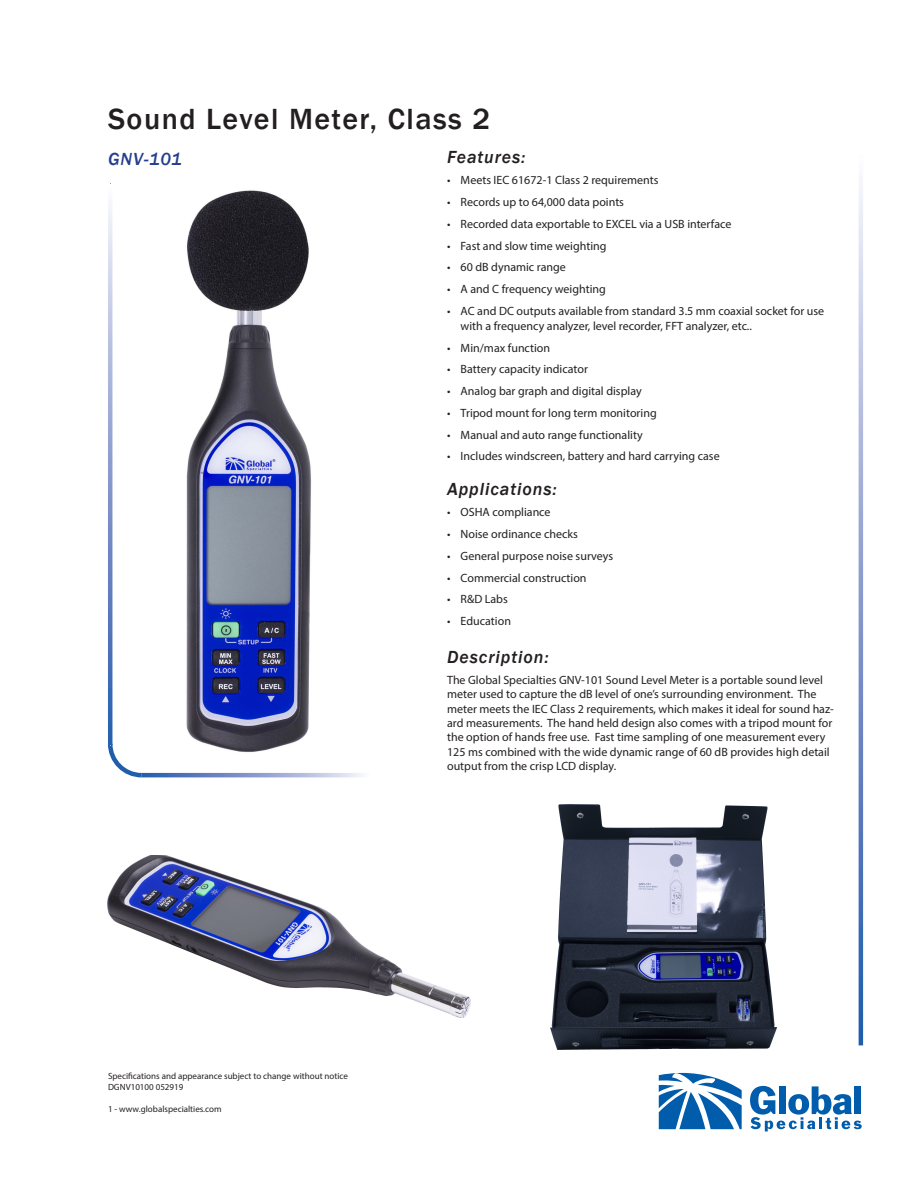
<style>
.page{position:relative;width:918px;height:1188px;background:#fff}
.page>*{position:absolute;margin:0;border:0;box-sizing:border-box;transform-origin:0 0}
.t1{font:500 30px "Franklin Gothic";letter-spacing:.05em;color:#231f20}
.Paragraph_Style_1{font:italic 500 18px "Franklin Gothic";letter-spacing:.05em;color:#231f20}
.t2{font:italic 500 18px "Franklin Gothic";letter-spacing:.04em;color:#253f8e}
.t3{font:12px/14.4px "Myriad Pro";color:#231f20}
.Paragraph_Style_1-2{font:9px "Myriad Pro";color:#231f20}
</style>
<div class="page">
<svg style="left:859px;top:186px;width:4px;height:859px"></svg>
<svg style="left:108px;top:739px;width:38px;height:39px"></svg>
<svg style="left:108px;top:207px;width:4px;height:538px"></svg>
<svg style="left:141px;top:773px;width:220px;height:4px"></svg>
<svg style="left:750px;top:1086px;width:112px;height:45px"></svg>
<svg style="left:659px;top:1073px;width:83px;height:56px"></svg>
<img style="left:550px;top:805px;width:226px;height:244px">
<img style="left:108px;top:856px;width:363px;height:161px">
<img style="left:186px;top:190px;width:125px;height:562px">
<p class="t1" style="left:108px;top:100px;width:383px">Sound Level Meter, Class 2</p>
<p class="t2" style="left:108px;top:148px;width:75px">GNV-101</p>
<p class="Paragraph_Style_1" style="left:447px;top:146px;width:80px">Features:</p>
<p class="t3" style="left:447px;top:173px;width:213px">• Meets IEC 61672-1 Class 2 requirements</p>
<p class="t3" style="left:447px;top:195px;width:178px">• Records up to 64,000 data points</p>
<p class="t3" style="left:447px;top:217px;width:286px">• Recorded data exportable to EXCEL via a USB interface</p>
<p class="t3" style="left:447px;top:238px;width:161px">• Fast and slow time weighting</p>
<p class="t3" style="left:447px;top:260px;width:120px">• 60 dB dynamic range</p>
<p class="t3" style="left:447px;top:282px;width:160px">• A and C frequency weighting</p>
<p class="t3" style="left:461px;top:303px;width:365px;line-height:15px;text-indent:-14px">• AC and DC outputs available from standard 3.5 mm coaxial socket for use with a frequency analyzer, level recorder, FFT analyzer, etc..</p>
<p class="t3" style="left:447px;top:340px;width:105px">• Min/max function</p>
<p class="t3" style="left:447px;top:362px;width:142px">• Battery capacity indicator</p>
<p class="t3" style="left:447px;top:384px;width:196px">• Analog bar graph and digital display</p>
<p class="t3" style="left:447px;top:406px;width:211px">• Tripod mount for long term monitoring</p>
<p class="t3" style="left:447px;top:427px;width:197px">• Manual and auto range functionality</p>
<p class="t3" style="left:447px;top:449px;width:274px">• Includes windscreen, battery and hard carrying case</p>
<p class="Paragraph_Style_1" style="left:447px;top:478px;width:111px">Applications:</p>
<p class="t3" style="left:447px;top:505px;width:105px">• OSHA compliance</p>
<p class="t3" style="left:447px;top:527px;width:132px">• Noise ordinance checks</p>
<p class="t3" style="left:447px;top:549px;width:168px">• General purpose noise surveys</p>
<p class="t3" style="left:447px;top:570px;width:141px">• Commercial construction</p>
<p class="t3" style="left:447px;top:592px;width:62px">• R&amp;D Labs</p>
<p class="t3" style="left:447px;top:614px;width:65px">• Education</p>
<p class="Paragraph_Style_1" style="left:447px;top:646px;width:103px">Description:</p>
<p class="t3" style="left:447px;top:672px;width:388px">The Global Specialties GNV-101 Sound Level Meter is a portable sound level meter used to capture the dB level of one’s surrounding environment. The meter meets the IEC Class 2 requirements, which makes it ideal for sound haz&shy;ard measurements. The hand held design also comes with a tripod mount for the option of hands free use. Fast time sampling of one measurement every 125 ms combined with the wide dynamic range of 60 dB provides high detail output from the crisp LCD display.</p>
<p class="Paragraph_Style_1-2" style="left:108px;top:1071px;width:242px">Specifications and appearance subject to change without notice</p>
<p class="Paragraph_Style_1-2" style="left:108px;top:1082px;width:77px">DGNV10100 052919</p>
<p class="Paragraph_Style_1-2" style="left:108px;top:1103px;width:115px">1 - www.globalspecialties.com</p>
</div>
